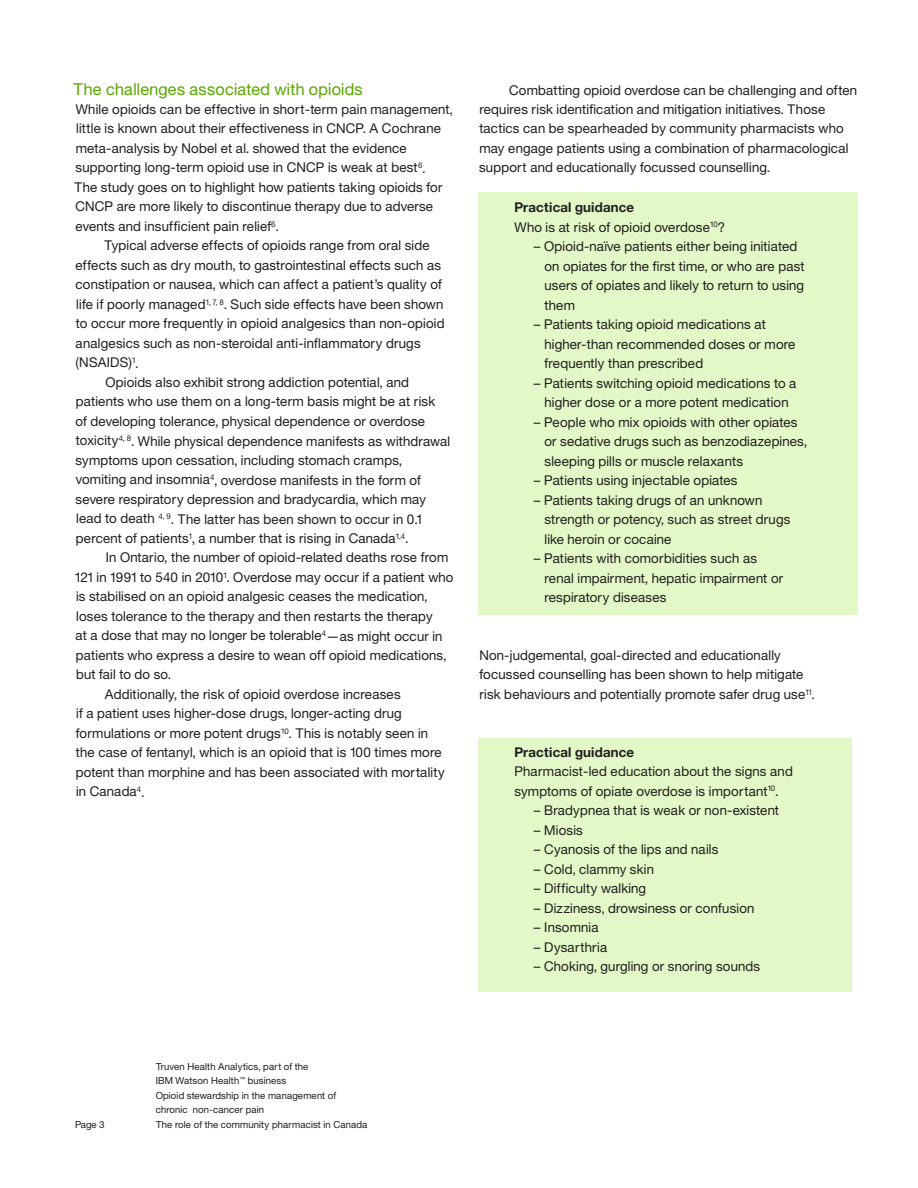
<style>
.page{position:relative;width:918px;height:1188px;background:#fff}
.page>*{position:absolute;margin:0;border:0;box-sizing:border-box;transform-origin:0 0}
.Headers_Body{font:16.5px "Helv Neue Romanfor IBM";letter-spacing:.015em;color:#5aa700}
.Body{font:13.5px/19.5px "Helv Neue Romanfor IBM";letter-spacing:.015em;color:#231f20}
.Body_First_Paragraph{font:13.5px/19.5px "Helv Neue Romanfor IBM";letter-spacing:.015em;color:#231f20}
.List_Item{font:13.5px/19.5px "Helv Neue Romanfor IBM";letter-spacing:.015em;color:#231f20}
.List_Subhead{font:13.5px "Helv Neue Boldfor IBM";letter-spacing:.015em;color:#231f20}
.Page{font:9.75px/14.7px "Helv Neue Romanfor IBM";letter-spacing:.015em;color:#231f20}
</style>
<div class="page">
<div style="left:478px;top:738px;width:374px;height:254px;background:#e3f8c7"></div>
<div style="left:478px;top:192px;width:380px;height:423px;background:#e3f8c7"></div>
<p class="Headers_Body" style="left:73px;top:78px;width:291px">The challenges associated with opioids</p>
<p class="Body_First_Paragraph" style="left:76px;top:99px;width:378px">While opioids can be effective in short-term pain management, little is known about their effectiveness in CNCP. A Cochrane meta-analysis by Nobel et al. showed that the evidence</p>
<p class="Body_First_Paragraph" style="left:74px;top:158px;width:370px">supporting long-term opioid use in CNCP is weak at best<sup>6</sup>.<br>The study goes on to highlight how patients taking opioids for CNCP are more likely to discontinue therapy due to adverse events and insufficient pain relief<sup>6</sup>.</p>
<p class="Body" style="left:76px;top:236px;width:370px;text-indent:29px">Typical adverse effects of opioids range from oral side effects such as dry mouth, to gastrointestinal effects such as constipation or nausea, which can affect a patient’s quality of life if poorly managed<sup>1,</sup> <sup>7,</sup> <sup>8</sup>. Such side effects have been shown to occur more frequently in opioid analgesics than non-opioid analgesics such as non-steroidal anti-inflammatory drugs (NSAIDS)<sup>1</sup>.</p>
<p class="Body" style="left:76px;top:372px;width:376px;text-indent:30px">Opioids also exhibit strong addiction potential, and patients who use them on a long-term basis might be at risk<br>of developing tolerance, physical dependence or overdose toxicity<sup>4,</sup> <sup>8</sup>. While physical dependence manifests as withdrawal symptoms upon cessation, including stomach cramps,</p>
<p class="Body_First_Paragraph" style="left:76px;top:470px;width:352px">vomiting and insomnia<sup>4</sup>, overdose manifests in the form of severe respiratory depression and bradycardia, which may lead to death <sup>4,</sup> <sup>9</sup>. The latter has been shown to occur in 0.1 percent of patients<sup>1</sup>, a number that is rising in Canada<sup>1,4</sup>.</p>
<p class="Body" style="left:75px;top:548px;width:380px;text-indent:31px">In Ontario, the number of opioid-related deaths rose from 121 in 1991 to 540 in 2010<sup>1</sup>. Overdose may occur if a patient who is stabilised on an opioid analgesic ceases the medication, loses tolerance to the therapy and then restarts the therapy<br>at a dose that may no longer be tolerable<sup>4</sup>—as might occur in patients who express a desire to wean off opioid medications, but fail to do so.</p>
<p class="Body" style="left:76px;top:684px;width:370px;text-indent:29px">Additionally, the risk of opioid overdose increases<br>if a patient uses higher-dose drugs, longer-acting drug formulations or more potent drugs<sup>10</sup>. This is notably seen in the case of fentanyl, which is an opioid that is 100 times more potent than morphine and has been associated with mortality</p>
<p class="Body_First_Paragraph" style="left:76px;top:782px;width:70px">in Canada<sup>4</sup>.</p>
<p class="Body" style="left:479px;top:80px;width:379px;text-indent:30px">Combatting opioid overdose can be challenging and often requires risk identification and mitigation initiatives. Those tactics can be spearheaded by community pharmacists who may engage patients using a combination of pharmacological support and educationally focussed counselling.</p>
<p class="List_Subhead" style="left:514px;top:199px;width:121px">Practical guidance</p>
<p class="Body_First_Paragraph" style="left:514px;top:217px;width:212px">Who is at risk of opioid overdose<sup>10</sup>?</p>
<p class="List_Item" style="left:545px;top:236px;width:262px;text-indent:-11px">– Opioid-naïve patients either being initiated on opiates for the first time, or who are past users of opiates and likely to return to using them</p>
<p class="List_Item" style="left:545px;top:314px;width:252px;text-indent:-11px">– Patients taking opioid medications at higher-than recommended doses or more frequently than prescribed</p>
<p class="List_Item" style="left:534px;top:373px;width:264px;text-align:center">– Patients switching opioid medications to a higher dose or a more potent medication</p>
<p class="List_Item" style="left:545px;top:412px;width:264px;text-indent:-11px">– People who mix opioids with other opiates or sedative drugs such as benzodiazepines, sleeping pills or muscle relaxants</p>
<p class="List_Item" style="left:534px;top:470px;width:205px">– Patients using injectable opiates</p>
<p class="List_Item" style="left:545px;top:490px;width:247px;text-indent:-11px">– Patients taking drugs of an unknown strength or potency, such as street drugs like heroin or cocaine</p>
<p class="List_Item" style="left:545px;top:548px;width:240px;text-indent:-11px">– Patients with comorbidities such as renal impairment, hepatic impairment or respiratory diseases</p>
<p class="Body_First_Paragraph" style="left:479px;top:645px;width:303px">Non-judgemental, goal-directed and educationally</p>
<p class="Body_First_Paragraph" style="left:479px;top:665px;width:326px">focussed counselling has been shown to help mitigate</p>
<p class="Body_First_Paragraph" style="left:479px;top:684px;width:337px">risk behaviours and potentially promote safer drug use<sup>11</sup>.</p>
<p class="List_Subhead" style="left:515px;top:743px;width:121px">Practical guidance</p>
<p class="Body_First_Paragraph" style="left:515px;top:761px;width:280px">Pharmacist-led education about the signs and</p>
<p class="Body_First_Paragraph" style="left:515px;top:781px;width:265px">symptoms of opiate overdose is important<sup>10</sup>.</p>
<p class="List_Item" style="left:534px;top:800px;width:247px">– Bradypnea that is weak or non-existent</p>
<p class="List_Item" style="left:534px;top:820px;width:50px">– Miosis</p>
<p class="List_Item" style="left:534px;top:839px;width:186px">– Cyanosis of the lips and nails</p>
<p class="List_Item" style="left:534px;top:859px;width:121px">– Cold, clammy skin</p>
<p class="List_Item" style="left:534px;top:878px;width:114px">– Difficulty walking</p>
<p class="List_Item" style="left:534px;top:898px;width:222px">– Dizziness, drowsiness or confusion</p>
<p class="List_Item" style="left:534px;top:917px;width:66px">– Insomnia</p>
<p class="List_Item" style="left:534px;top:937px;width:75px">– Dysarthria</p>
<p class="List_Item" style="left:534px;top:956px;width:228px">– Choking, gurgling or snoring sounds</p>
<p class="Page" style="left:75px;top:1117px;width:31px">Page 3</p>
<p class="Page" style="left:156px;top:1058px;width:213px">Truven Health Analytics, part of the<br>IBM Watson Health<sup>™</sup> business<br>Opioid stewardship in the management of chronic non-cancer pain<br>The role of the community pharmacist in Canada</p>
</div>
